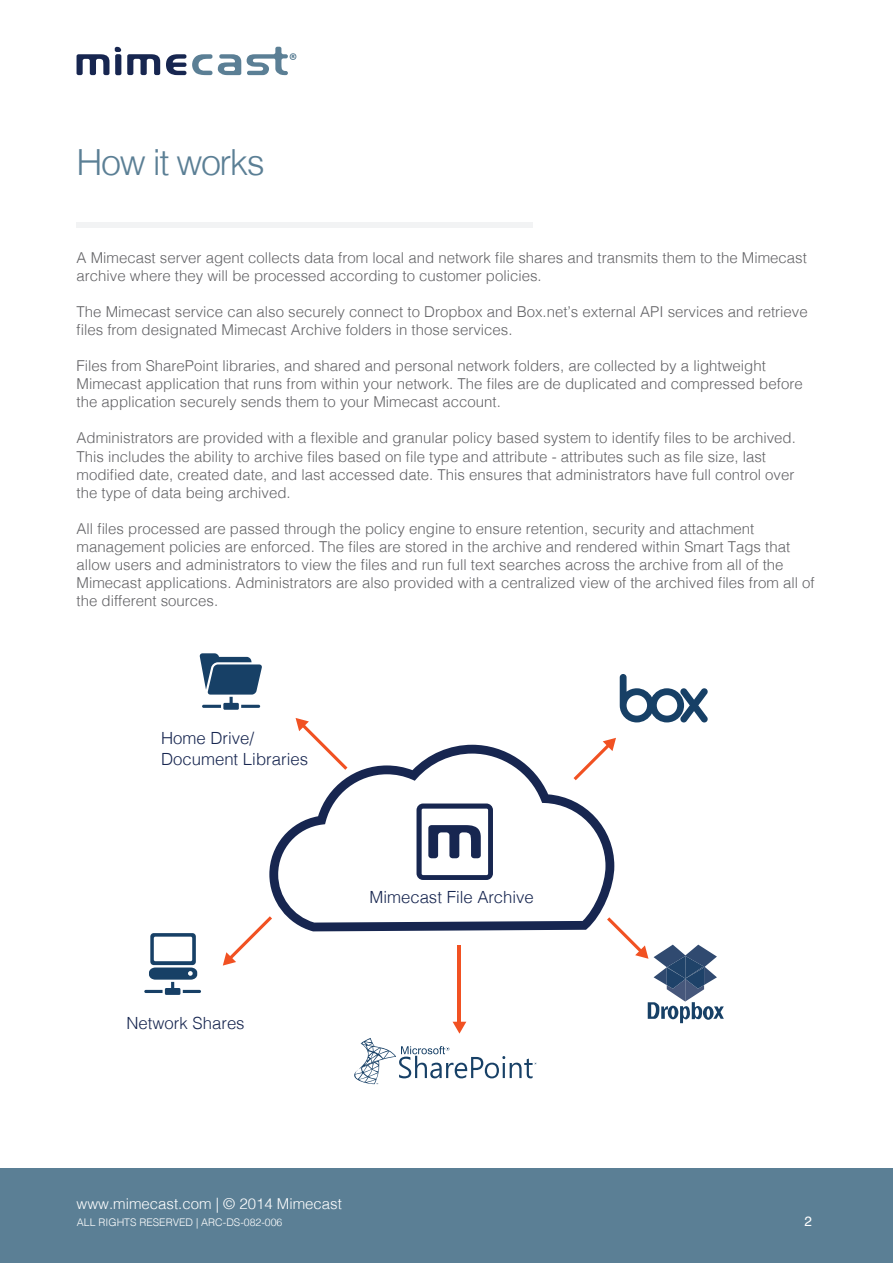
<style>
.page{position:relative;width:893px;height:1263px;background:#fff}
.page>*{position:absolute;margin:0;border:0;box-sizing:border-box;transform-origin:0 0}
.t1{font:300 36px "Helvetica";letter-spacing:-.04em;color:#5b7f95}
.t2{font:300 16.8px/20.1px "Helvetica";color:#172650}
.t3{font:300 15px/18px "Helvetica";color:#636366}
.t4{font:300 15px "Helvetica";color:#fff}
.t5{font:13.5px "Helvetica";color:#fff}
.t6{font:300 10.5px "Helvetica";color:#fff}
</style>
<div class="page">
<div style="left:0;top:1168px;width:893px;height:95px;background:#5b7f95"></div>
<svg style="left:77px;top:54px;width:32px;height:21px"></svg>
<svg style="left:166px;top:54px;width:20px;height:21px"></svg>
<svg style="left:192px;top:54px;width:20px;height:21px"></svg>
<svg style="left:218px;top:54px;width:23px;height:21px"></svg>
<svg style="left:115px;top:47px;width:6px;height:28px"></svg>
<svg style="left:127px;top:54px;width:33px;height:21px"></svg>
<svg style="left:247px;top:47px;width:49px;height:28px"></svg>
<div style="left:77px;top:222px;width:456px;height:5px;background:#f2f3f4"></div>
<svg style="left:269px;top:745px;width:345px;height:186px"></svg>
<svg style="left:416px;top:803px;width:77px;height:77px"></svg>
<svg style="left:620px;top:674px;width:88px;height:49px"></svg>
<svg style="left:200px;top:653px;width:62px;height:57px"></svg>
<svg style="left:144px;top:933px;width:57px;height:62px"></svg>
<svg style="left:574px;top:738px;width:42px;height:42px"></svg>
<svg style="left:607px;top:917px;width:117px;height:106px"></svg>
<hr style="left:458px;top:946px;width:3px;height:78px;background:#f15122">
<svg style="left:354px;top:1022px;width:182px;height:62px"></svg>
<svg style="left:223px;top:916px;width:49px;height:49px"></svg>
<svg style="left:296px;top:718px;width:51px;height:52px"></svg>
<h1 class="t1" style="left:77px;top:131px;width:190px">How it works</h1>
<p class="t3" style="left:77px;top:248px;width:732px">A Mimecast server agent collects data from local and network file shares and transmits them to the Mimecast archive where they will be processed according to customer policies.</p>
<p class="t3" style="left:77px;top:302px;width:733px">The Mimecast service can also securely connect to Dropbox and Box.net’s external API services and retrieve files from designated Mimecast Archive folders in those services.</p>
<p class="t3" style="left:77px;top:356px;width:728px">Files from SharePoint libraries, and shared and personal network folders, are collected by a lightweight<br>Mimecast application that runs from within your network. The files are de duplicated and compressed before the application securely sends them to your Mimecast account.</p>
<p class="t3" style="left:77px;top:428px;width:721px">Administrators are provided with a flexible and granular policy based system to identify files to be archived.<br>This includes the ability to archive files based on file type and attribute - attributes such as file size, last modified date, created date, and last accessed date. This ensures that administrators have full control over the type of data being archived.</p>
<p class="t3" style="left:77px;top:518px;width:740px">All files processed are passed through the policy engine to ensure retention, security and attachment management policies are enforced. The files are stored in the archive and rendered within Smart Tags that allow users and administrators to view the files and run full text searches across the archive from all of the Mimecast applications. Administrators are also provided with a centralized view of the archived files from all of the different sources.</p>
<p class="t2" style="left:161px;top:727px;width:149px">Home Drive/<br>Document Libraries</p>
<p class="t2" style="left:126px;top:1012px;width:119px">Network Shares</p>
<p class="t2" style="left:369px;top:886px;width:166px">Mimecast File Archive</p>
<p class="t4" style="left:77px;top:1191px;width:267px">www.mimecast.com | © 2014 Mimecast</p>
<p class="t6" style="left:77px;top:1213px;width:207px">ALL RIGHTS RESERVED | ARC-DS-082-006</p>
<p class="t5" style="left:804px;top:1211px;width:9px">2</p>
</div>
